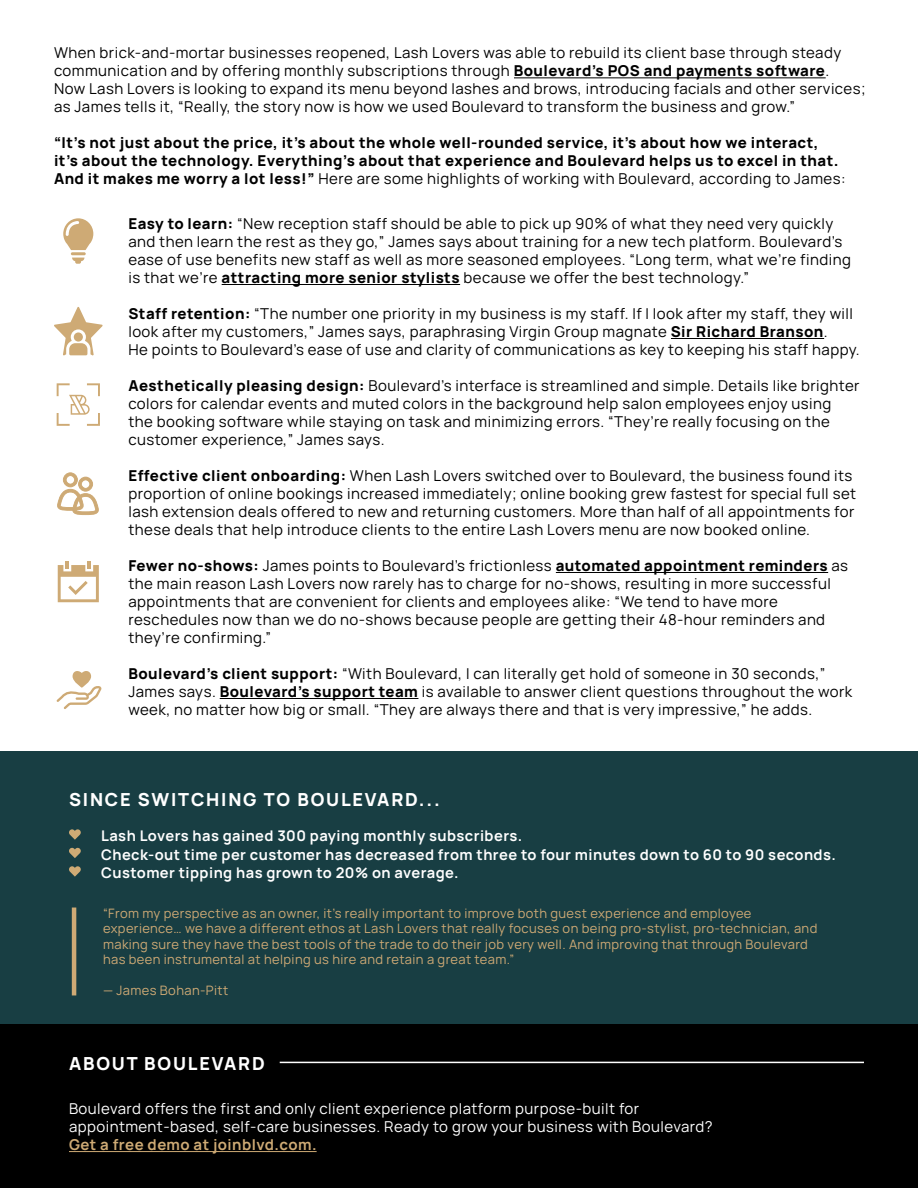
<style>
.page{position:relative;width:918px;height:1188px;background:#fff}
.page>*{position:absolute;margin:0;border:0;box-sizing:border-box;transform-origin:0 0}
.t1{font:800 18px "Manrope";letter-spacing:.1em;color:#fff}
.t2{font:15px/18px "Manrope";letter-spacing:.03em;color:#000}
.t3{font:800 15px/18px "Manrope";letter-spacing:.03em;color:#000}
.t4{font:15px/18px "Manrope";letter-spacing:.03em;color:#fff}
.t5{font:700 15px "Manrope";letter-spacing:.03em;color:#cfab75}
.t6{font:700 14.7px/18.6px "Manrope";letter-spacing:.03em;color:#fff}
.t7{font:12.9px/15.6px "Manrope";letter-spacing:.03em;color:#cfaa75}
.s1{font-weight:800}
.s2{font-weight:400}
</style>
<div class="page">
<hr style="left:222px;top:284px;width:238px;height:1px;background:#000">
<hr style="left:671px;top:338px;width:153px;height:1px;background:#000">
<hr style="left:556px;top:572px;width:272px;height:1px;background:#000">
<hr style="left:220px;top:698px;width:198px;height:1px;background:#000">
<div style="left:0;top:759px;width:918px;height:429px;background:#000"></div>
<div style="left:0;top:752px;width:918px;height:272px;background:#183e43"></div>
<hr style="left:280px;top:1062px;width:584px;height:1px;background:#fff">
<hr style="left:514px;top:77px;width:312px;height:1px;background:#000">
<hr style="left:69px;top:1151px;width:248px;height:1px;background:#cfab75">
<svg style="left:69px;top:829px;width:12px;height:11px"></svg>
<svg style="left:69px;top:848px;width:12px;height:10px"></svg>
<svg style="left:69px;top:866px;width:12px;height:11px"></svg>
<hr style="left:72px;top:908px;width:4px;height:87px;background:#cfaa75">
<hr style="left:71px;top:252px;width:15px;height:3px;background:#ceaa75">
<svg style="left:72px;top:258px;width:12px;height:6px"></svg>
<svg style="left:63px;top:218px;width:30px;height:32px"></svg>
<svg style="left:54px;top:307px;width:49px;height:48px"></svg>
<svg style="left:57px;top:383px;width:43px;height:43px"></svg>
<svg style="left:57px;top:472px;width:42px;height:43px"></svg>
<svg style="left:57px;top:671px;width:44px;height:38px"></svg>
<svg style="left:58px;top:562px;width:41px;height:40px"></svg>
<p class="t2" style="left:54px;top:43px;width:813px">When brick-and-mortar businesses reopened, Lash Lovers was able to rebuild its client base through steady communication and by offering monthly subscriptions through <span class="s1">Boulevard’s POS and payments software</span>.<br>Now Lash Lovers is looking to expand its menu beyond lashes and brows, introducing facials and other services; as James tells it, “Really, the story now is how we used Boulevard to transform the business and grow.”</p>
<p class="t3" style="left:54px;top:132px;width:793px">“It’s not just about the price, it’s about the whole well-rounded service, it’s about how we interact, it’s about the technology. Everything’s about that experience and Boulevard helps us to excel in that.<br>And it makes me worry a lot less!” <span class="s2">Here are some highlights of working with Boulevard, according to James:</span></p>
<p class="t2" style="left:128px;top:213px;width:724px"><span class="s1">Easy to learn:</span> “New reception staff should be able to pick up 90% of what they need very quickly and then learn the rest as they go,” James says about training for a new tech platform. Boulevard’s ease of use benefits new staff as well as more seasoned employees. “Long term, what we’re finding is that we’re <span class="s1">attracting more senior stylists</span> because we offer the best technology.”</p>
<p class="t2" style="left:128px;top:303px;width:733px"><span class="s1">Staff retention:</span> “The number one priority in my business is my staff. If I look after my staff, they will look after my customers,” James says, paraphrasing Virgin Group magnate <span class="s1">Sir Richard Branson</span>.<br>He points to Boulevard’s ease of use and clarity of communications as key to keeping his staff happy.</p>
<p class="t2" style="left:128px;top:375px;width:733px"><span class="s1">Aesthetically pleasing design:</span> Boulevard’s interface is streamlined and simple. Details like brighter colors for calendar events and muted colors in the background help salon employees enjoy using the booking software while staying on task and minimizing errors. “They’re really focusing on the customer experience,” James says.</p>
<p class="t2" style="left:128px;top:465px;width:729px"><span class="s1">Effective client onboarding:</span> When Lash Lovers switched over to Boulevard, the business found its proportion of online bookings increased immediately; online booking grew fastest for special full set lash extension deals offered to new and returning customers. More than half of all appointments for these deals that help introduce clients to the entire Lash Lovers menu are now booked online.</p>
<p class="t2" style="left:128px;top:555px;width:721px"><span class="s1">Fewer no-shows:</span> James points to Boulevard’s frictionless <span class="s1">automated appointment reminders</span> as the main reason Lash Lovers now rarely has to charge for no-shows, resulting in more successful appointments that are convenient for clients and employees alike: “We tend to have more reschedules now than we do no-shows because people are getting their 48-hour reminders and they’re confirming.”</p>
<p class="t2" style="left:128px;top:663px;width:725px"><span class="s1">Boulevard’s client support:</span> “With Boulevard, I can literally get hold of someone in 30 seconds,”<br>James says. <span class="s1">Boulevard’s support team</span> is available to answer client questions throughout the work week, no matter how big or small. “They are always there and that is very impressive,” he adds.</p>
<p class="t1" style="left:69px;top:784px;width:372px">SINCE SWITCHING TO BOULEVARD...</p>
<p class="t6" style="left:101px;top:825px;width:736px">Lash Lovers has gained 300 paying monthly subscribers.<br>Check-out time per customer has decreased from three to four minutes down to 60 to 90 seconds.<br>Customer tipping has grown to 20% on average.</p>
<p class="t7" style="left:103px;top:904px;width:716px">“From my perspective as an owner, it’s really important to improve both guest experience and employee experience… we have a different ethos at Lash Lovers that really focuses on being pro-stylist, pro-technician, and making sure they have the best tools of the trade to do their job very well. And improving that through Boulevard has been instrumental at helping us hire and retain a great team.”</p>
<p class="t7" style="left:103px;top:982px;width:127px">— James Bohan-Pitt</p>
<p class="t1" style="left:69px;top:1048px;width:197px">ABOUT BOULEVARD</p>
<p class="t4" style="left:69px;top:1098px;width:645px">Boulevard offers the first and only client experience platform purpose-built for appointment-based, self-care businesses. Ready to grow your business with Boulevard?</p>
<p class="t5" style="left:69px;top:1132px;width:249px">Get a free demo at joinblvd.com.</p>
</div>
